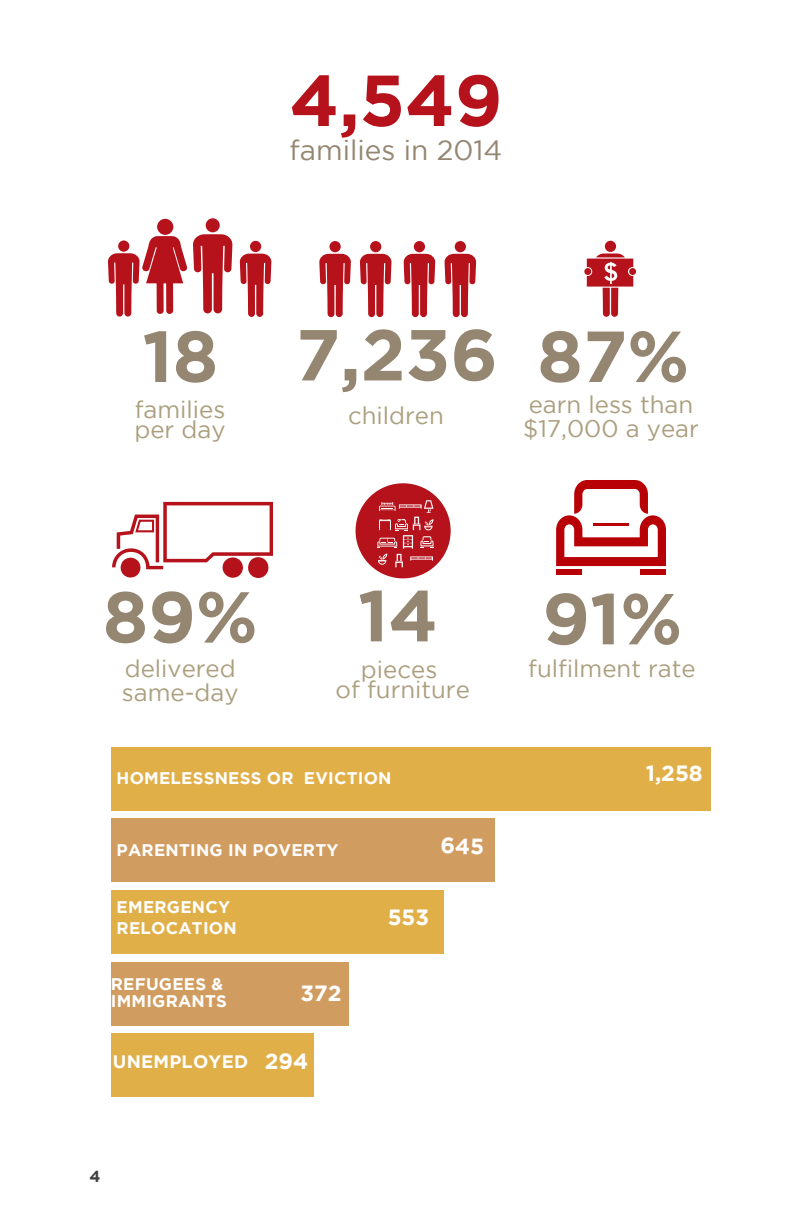
<style>
.page{position:relative;width:792px;height:1224px;background:#fff}
.page>*{position:absolute;margin:0;border:0;box-sizing:border-box;transform-origin:0 0}
.t1{font:700 72px "Gotham";color:#948671}
.t2{font:700 72px "Gotham";color:#b5121b}
.t3{font:28px "Gotham";color:#948671}
.t4{font:24px/20px "Gotham";color:#ab9f7e}
.t5{font:700 22px "Gotham";color:#fff}
.t6{font:700 18px "Gotham";color:#fff}
.t7{font:700 16.8px/20.2px "Gotham";letter-spacing:.015em;color:#fff}
.t8{font:700 16px "Gotham";color:#414042}
.s1{font-size:18px}
</style>
<div class="page">
<div style="left:111px;top:1034px;width:203px;height:63px;background:#e1af48"></div>
<div style="left:111px;top:962px;width:237px;height:63px;background:#d19c5f"></div>
<div style="left:111px;top:890px;width:333px;height:64px;background:#e1af48"></div>
<div style="left:111px;top:747px;width:600px;height:63px;background:#e1af48"></div>
<div style="left:111px;top:819px;width:384px;height:63px;background:#d19c5f"></div>
<svg style="left:112px;top:502px;width:161px;height:76px"></svg>
<div style="left:556px;top:569px;width:26px;height:6px;background:#b80007"></div>
<div style="left:640px;top:569px;width:26px;height:6px;background:#b80007"></div>
<svg style="left:556px;top:480px;width:110px;height:86px"></svg>
<svg style="left:355px;top:483px;width:96px;height:96px"></svg>
<div style="left:206px;top:218px;width:14px;height:14px;background:#b5121b;border-radius:50%"></div>
<div style="left:250px;top:241px;width:11px;height:11px;background:#b5121b;border-radius:50%"></div>
<svg style="left:240px;top:254px;width:32px;height:63px"></svg>
<div style="left:329px;top:241px;width:12px;height:11px;background:#b5121b;border-radius:50%"></div>
<svg style="left:319px;top:254px;width:32px;height:63px"></svg>
<div style="left:370px;top:241px;width:11px;height:11px;background:#b5121b;border-radius:50%"></div>
<svg style="left:360px;top:254px;width:32px;height:63px"></svg>
<div style="left:414px;top:241px;width:11px;height:11px;background:#b5121b;border-radius:50%"></div>
<svg style="left:404px;top:254px;width:31px;height:63px"></svg>
<div style="left:455px;top:241px;width:11px;height:11px;background:#b5121b;border-radius:50%"></div>
<svg style="left:444px;top:254px;width:32px;height:63px"></svg>
<svg style="left:108px;top:234px;width:125px;height:83px"></svg>
<div style="left:157px;top:219px;width:16px;height:16px;background:#b5121b;border-radius:50%"></div>
<svg style="left:584px;top:241px;width:52px;height:76px"></svg>
<h1 class="t2" style="left:290px;top:59px;width:214px">4,549</h1>
<p class="t3" style="left:290px;top:134px;width:214px">families in 2014</p>
<h1 class="t1" style="left:142px;top:315px;width:77px">18</h1>
<p class="t4" style="left:134px;top:399px;width:93px">families per day</p>
<h1 class="t1" style="left:296px;top:313px;width:204px">7,236</h1>
<p class="t4" style="left:348px;top:405px;width:97px">children</p>
<h1 class="t1" style="left:537px;top:315px;width:153px">87%</h1>
<p class="t4" style="left:523px;top:392px;width:177px;line-height:24px">earn less than $17,000 a year</p>
<h1 class="t1" style="left:103px;top:576px;width:156px">89%</h1>
<p class="t4" style="left:122px;top:656px;width:118px;line-height:24px">delivered same-day</p>
<h1 class="t1" style="left:358px;top:574px;width:81px">14</h1>
<p class="t4" style="left:336px;top:659px;width:136px;text-align:center">pieces<br>of furniture</p>
<p class="t7" style="left:117px;top:767px;width:26px">HOMELESSNESS</p>
<p class="t7" style="left:267px;top:767px;width:14px">OR</p>
<p class="t7" style="left:304px;top:767px;width:12px">EVICTION</p>
<p class="t7" style="left:117px;top:839px;width:13px">PARENTING</p>
<p class="t7" style="left:228px;top:839px;width:38px">IN POVERTY</p>
<p class="t7" style="left:117px;top:897px;width:122px">EMERGENCY<br>RELOCATION</p>
<p class="t7" style="left:111px;top:975px;width:118px;line-height:16.8px">REFUGEES &amp;<br>IMMIGRANTS</p>
<p class="t5" style="left:301px;top:981px;width:42px">372</p>
<p class="t6" style="left:113px;top:1052px;width:28px">UNEMPLOYE</p>
<p class="t5" style="left:234px;top:1048px;width:76px"><span class="s1">D</span> 294</p>
<p class="t8" style="left:90px;top:1167px;width:13px">4</p>
<p class="t5" style="left:388px;top:904px;width:43px">553</p>
<h1 class="t1" style="left:542px;top:577px;width:141px">91%</h1>
<p class="t4" style="left:528px;top:658px;width:169px">fulfilment rate</p>
<p class="t5" style="left:646px;top:760px;width:59px">1,258</p>
</div>
